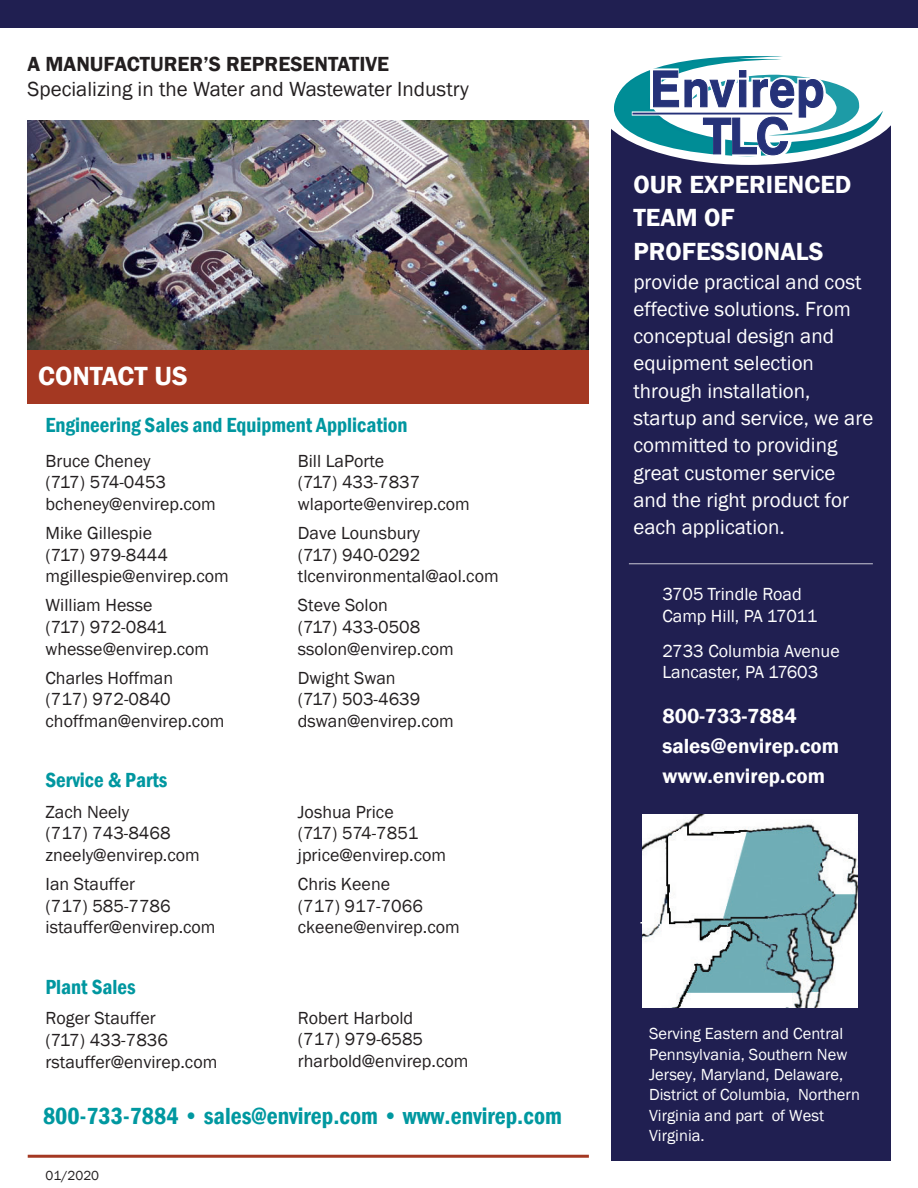
<style>
.page{position:relative;width:918px;height:1188px;background:#fff}
.page>*{position:absolute;margin:0;border:0;box-sizing:border-box;transform-origin:0 0}
.t1{font:600 27px "Franklin Gothic";color:#fff}
.t2{font:600 25.5px/33.2px "Franklin Gothic";color:#fff}
.t3{font:600 condensed 24px "Franklin Gothic";color:#0098a0}
.t4{font:21px/27.3px "Franklin Gothic";color:#fff}
.t5{font:600 21px/30px "Franklin Gothic";color:#fff}
.t6{font:21px "Franklin Gothic";color:#231f20}
.contact_head{font:600 condensed 21px "Franklin Gothic";color:#0097a0}
.t7{font:600 21px "Franklin Gothic";color:#231f20}
.bullet_points{font:600 condensed 21px "Franklin Gothic";color:#0097a0}
.bullet_points-2{font:18px/21.6px "Franklin Gothic";color:#231f20}
.t8{font:18px/21.6px "Franklin Gothic";color:#fff}
.t9{font:18px/21.6px "Franklin Gothic";color:#231f20}
.t10{font:16.5px/20.2px "Franklin Gothic";color:#fff}
.bullet_points-3{font:13.5px "Franklin Gothic";color:#231f20}
.s1{font-family:"Franklin Gothic Demi Cond";font-weight:400;font-stretch:normal}
</style>
<div class="page">
<div style="left:611px;top:122px;width:280px;height:1039px;background:#201f51"></div>
<div style="left:28px;top:268px;width:561px;height:136px;background:#a43822"></div>
<img style="left:28px;top:120px;width:561px;height:229px">
<hr style="left:28px;top:1155px;width:561px;height:3px;background:#a43822">
<div style="left:597px;top:40px;width:304px;height:125px;background:#fff;border-radius:50%"></div>
<hr style="left:640px;top:922px;width:214px;height:2px;background:#fff">
<div style="left:0;top:0;width:918px;height:27px;background:#201f51"></div>
<svg style="left:614px;top:56px;width:269px;height:104px"></svg>
<div style="left:632px;top:111px;width:160px;height:5px;background:#b1b5cf"></div>
<hr style="left:632px;top:113px;width:160px;height:2px;background:#253279">
<img style="left:643px;top:815px;width:215px;height:192px">
<hr style="left:629px;top:563px;width:244px;height:1px;background:#fff">
<p class="t7" style="left:28px;top:51px;width:363px">A MANUFACTURER’S REPRESENTATIVE</p>
<p class="t6" style="left:28px;top:76px;width:443px">Specializing in the Water and Wastewater Industry</p>
<p class="t1" style="left:38px;top:360px;width:151px">CONTACT US</p>
<p class="contact_head" style="left:46px;top:411px;width:363px">Engineering Sales and Equipment Application</p>
<p class="bullet_points-2" style="left:298px;top:450px;width:174px">Bill LaPorte<br>(717) 433-7837 wlaporte@envirep.com</p>
<p class="bullet_points-2" style="left:298px;top:523px;width:202px">Dave Lounsbury<br>(717) 940-0292 tlcenvironmental@aol.com</p>
<p class="bullet_points-2" style="left:298px;top:595px;width:157px">Steve Solon<br>(717) 433-0508 ssolon@envirep.com</p>
<p class="bullet_points-2" style="left:298px;top:667px;width:157px">Dwight Swan<br>(717) 503-4639 dswan@envirep.com</p>
<p class="bullet_points-2" style="left:46px;top:450px;width:172px">Bruce Cheney<br>(717) 574-0453 bcheney@envirep.com</p>
<p class="bullet_points-2" style="left:46px;top:523px;width:185px">Mike Gillespie<br>(717) 979-8444 mgillespie@envirep.com</p>
<p class="bullet_points-2" style="left:46px;top:595px;width:165px">William Hesse<br>(717) 972-0841 whesse@envirep.com</p>
<p class="bullet_points-2" style="left:46px;top:667px;width:180px">Charles Hoffman<br>(717) 972-0840 choffman@envirep.com</p>
<p class="bullet_points" style="left:46px;top:766px;width:123px">Service &amp; Parts</p>
<p class="bullet_points-2" style="left:46px;top:801px;width:156px">Zach Neely<br>(717) 743-8468 zneely@envirep.com</p>
<p class="bullet_points-2" style="left:46px;top:874px;width:172px">Ian Stauffer<br>(717) 585-7786 istauffer@envirep.com</p>
<p class="bullet_points" style="left:46px;top:973px;width:92px">Plant Sales</p>
<p class="bullet_points-2" style="left:46px;top:1008px;width:173px">Roger Stauffer<br>(717) 433-7836 rstauffer@envirep.com</p>
<p class="bullet_points-2" style="left:298px;top:801px;width:150px">Joshua Price<br>(717) 574-7851 jprice@envirep.com</p>
<p class="t9" style="left:298px;top:874px;width:163px">Chris Keene<br>(717) 917-7066 ckeene@envirep.com</p>
<p class="bullet_points-2" style="left:298px;top:1007px;width:172px">Robert Harbold<br>(717) 979-6585 rharbold@envirep.com</p>
<h3 class="t3" style="left:43px;top:1100px;width:520px">800-733-7884 <span class="s1">•</span> sales@envirep.com <span class="s1">•</span> www.envirep.com</h3>
<p class="bullet_points-3" style="left:46px;top:1167px;width:55px">01/2020</p>
<h2 class="t2" style="left:633px;top:168px;width:219px">OUR EXPERIENCED<br>TEAM OF<br>PROFESSIONALS</h2>
<p class="t4" style="left:633px;top:268px;width:241px">provide practical and cost effective solutions. From conceptual design and equipment selection through installation, startup and service, we are committed to providing great customer service and the right product for each application.</p>
<p class="t8" style="left:662px;top:584px;width:156px">3705 Trindle Road<br>Camp Hill, PA 17011</p>
<p class="t8" style="left:662px;top:640px;width:179px">2733 Columbia Avenue<br>Lancaster, PA 17603</p>
<p class="t5" style="left:662px;top:702px;width:178px">800-733-7884 sales@envirep.com www.envirep.com</p>
<p class="t10" style="left:649px;top:1024px;width:212px">Serving Eastern and Central<br>Pennsylvania, Southern New<br>Jersey, Maryland, Delaware,<br>District of Columbia, Northern<br>Virginia and part of West<br>Virginia.</p>
</div>
